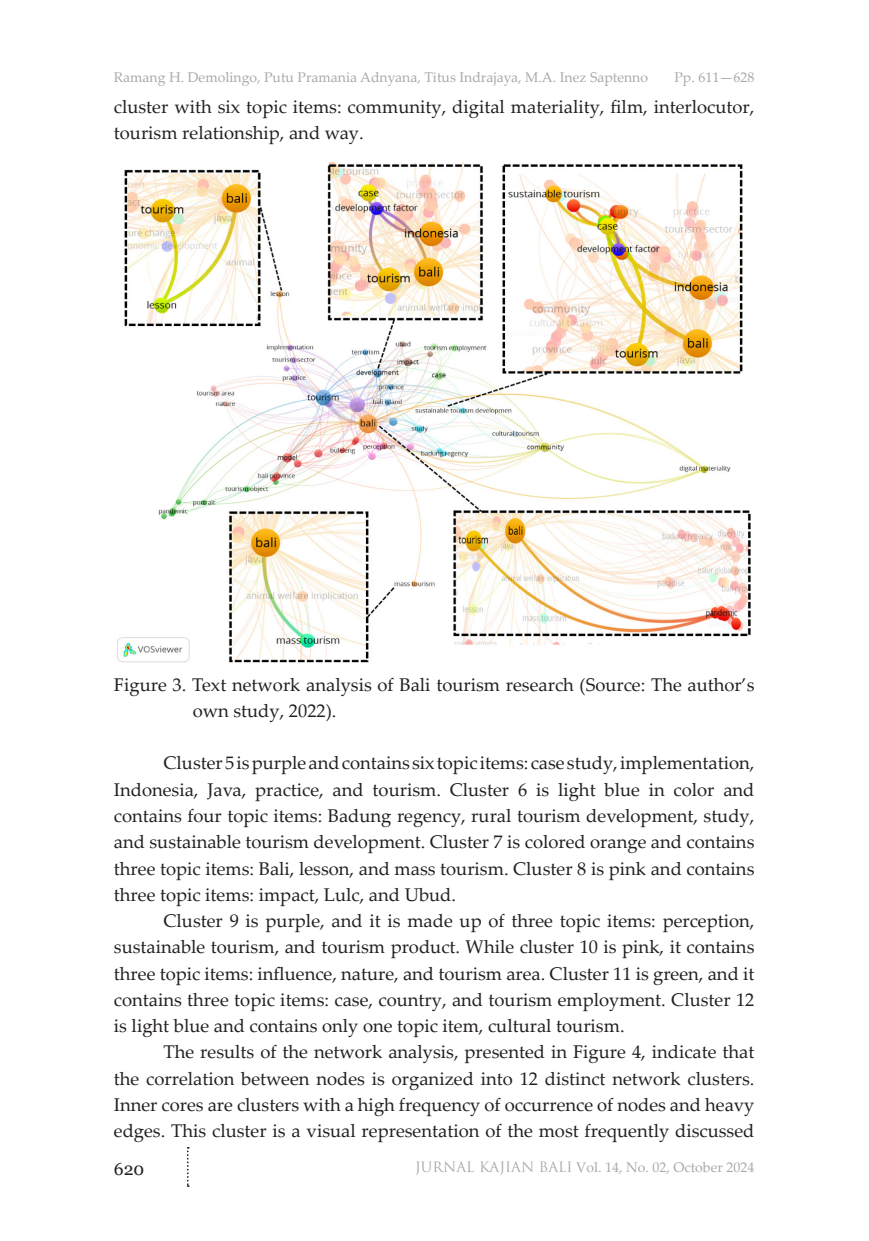
<style>
.page{position:relative;width:869px;height:1241px;background:#fff}
.page>*{position:absolute;margin:0;border:0;box-sizing:border-box;transform-origin:0 0}
.t1{font:18.38px/26.2px "Palatino Linotype";color:#231f20;text-align:justify}
.t2{font:17.5px "Georgia";color:#231f20}
.t3{font:14px "Palatino Linotype";color:#a8a9ad}
.s1{font-family:"Trajan Pro"}
</style>
<div class="page">
<svg style="left:187px;top:1147px;width:2px;height:39px"></svg>
<img style="left:117px;top:163px;width:634px;height:500px">
<p class="t3" style="left:114px;top:67px;width:535px">Ramang H. Demolingo, Putu Pramania Adnyana, Titus Indrajaya, M.A. Inez Saptenno</p>
<p class="t3" style="left:674px;top:67px;width:81px">Pp. 611—628</p>
<p class="t1" style="left:114px;top:93px;width:641px">cluster with six topic items: community, digital materiality, film, interlocutor, tourism relationship, and way.</p>
<p class="t1" style="left:193px;top:670px;width:563px;text-indent:-79px">Figure 3. Text network analysis of Bali tourism research (Source: The author’s own study, 2022).</p>
<p class="t1" style="left:114px;top:749px;width:641px;text-indent:50px">Cluster 5 is purple and contains six topic items: case study, implementation, Indonesia, Java, practice, and tourism. Cluster 6 is light blue in color and contains four topic items: Badung regency, rural tourism development, study, and sustainable tourism development. Cluster 7 is colored orange and contains three topic items: Bali, lesson, and mass tourism. Cluster 8 is pink and contains three topic items: impact, Lulc, and Ubud.</p>
<p class="t1" style="left:114px;top:906px;width:641px;text-indent:50px">Cluster 9 is purple, and it is made up of three topic items: perception, sustainable tourism, and tourism product. While cluster 10 is pink, it contains three topic items: influence, nature, and tourism area. Cluster 11 is green, and it contains three topic items: case, country, and tourism employment. Cluster 12 is light blue and contains only one topic item, cultural tourism.</p>
<p class="t1" style="left:114px;top:1038px;width:641px;text-indent:50px">The results of the network analysis, presented in Figure 4, indicate that the correlation between nodes is organized into 12 distinct network clusters.<br>Inner cores are clusters with a high frequency of occurrence of nodes and heavy edges. This cluster is a visual representation of the most frequently discussed</p>
<p class="t2" style="left:114px;top:1157px;width:32px">620</p>
<p class="t3" style="left:415px;top:1157px;width:340px"><span class="s1">JURNAL KAJIAN BALI</span> Vol. 14, No. 02, October 2024</p>
</div>
